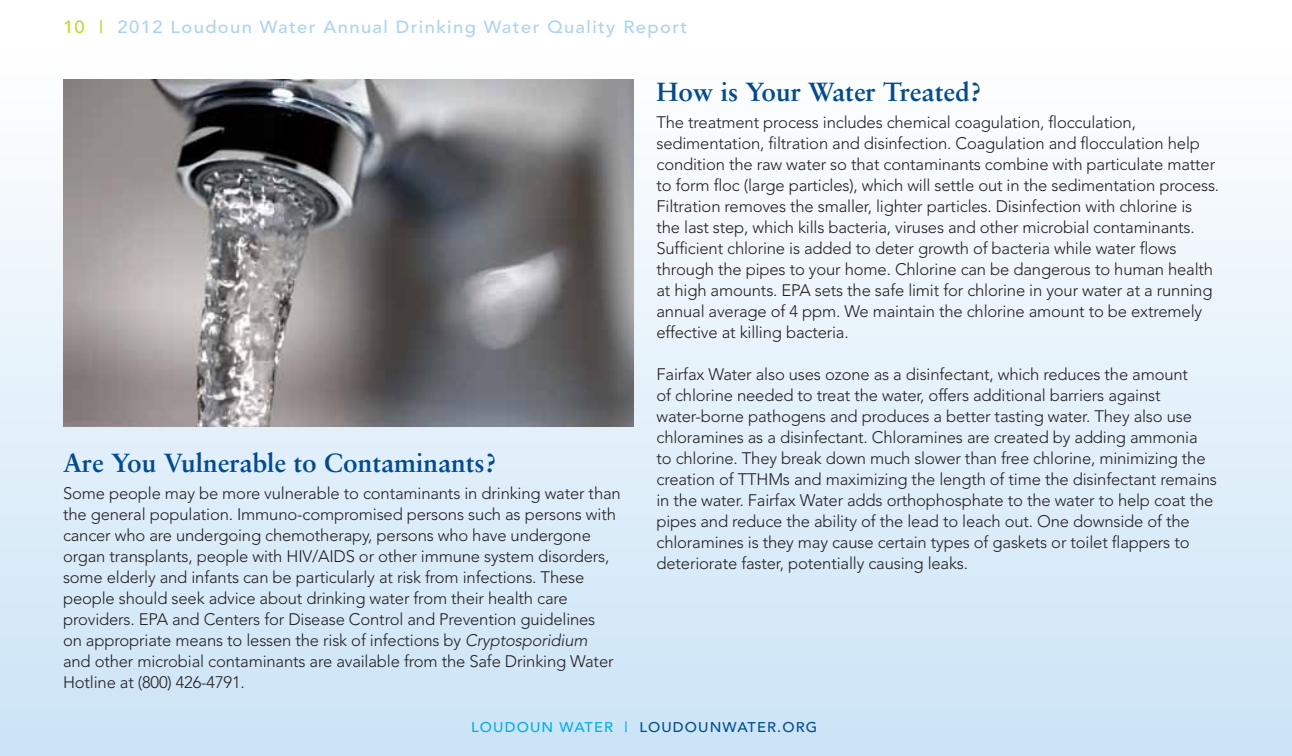
<style>
.page{position:relative;width:1292px;height:756px;background:#fff}
.page>*{position:absolute;margin:0;border:0;box-sizing:border-box;transform-origin:0 0}
.t1{font:700 26.25px "Sabon";color:#004b91}
.t2{font:500 17.5px "Avenir";letter-spacing:.075em;color:#acd4f1;scale:1.05 1}
.t3{font:300 16.62px/21px "Avenir";letter-spacing:-.01em;color:#231f20}
.t4{font:500 14px "Avenir";letter-spacing:.17em;color:#004b91;scale:1.05 1}
.s1{color:#c1d72f}
.s2{font-style:italic}
.s3{color:#00aeef}
</style>
<div class="page">
<div style="left:0;top:52px;width:1292px;height:704px;background:linear-gradient(to bottom,#fefefe,#cbe4f6)"></div>
<hr style="left:1291px;top:52px;width:1px;height:704px;background:#acd4f1">
<img style="left:63px;top:79px;width:571px;height:348px">
<p class="t2" style="left:63px;top:17px;width:596px"><span class="s1">10 |</span> 2012 Loudoun Water Annual Drinking Water Quality Report</p>
<h1 class="t1" style="left:63px;top:447px;width:435px">Are You Vulnerable to Contaminants?</h1>
<p class="t3" style="left:63px;top:483px;width:559px">Some people may be more vulnerable to contaminants in drinking water than the general population. Immuno-compromised persons such as persons with cancer who are undergoing chemotherapy, persons who have undergone organ transplants, people with HIV/AIDS or other immune system disorders, some elderly and infants can be particularly at risk from infections. These people should seek advice about drinking water from their health care providers. EPA and Centers for Disease Control and Prevention guidelines<br>on appropriate means to lessen the risk of infections by <span class="s2">Cryptosporidium<br></span>and other microbial contaminants are available from the Safe Drinking Water Hotline at (800) 426-4791.</p>
<h1 class="t1" style="left:656px;top:76px;width:326px">How is Your Water Treated?</h1>
<p class="t3" style="left:656px;top:112px;width:564px">The treatment process includes chemical coagulation, flocculation, sedimentation, filtration and disinfection. Coagulation and flocculation help condition the raw water so that contaminants combine with particulate matter to form floc (large particles), which will settle out in the sedimentation process.<br>Filtration removes the smaller, lighter particles. Disinfection with chlorine is the last step, which kills bacteria, viruses and other microbial contaminants.<br>Sufficient chlorine is added to deter growth of bacteria while water flows through the pipes to your home. Chlorine can be dangerous to human health at high amounts. EPA sets the safe limit for chlorine in your water at a running annual average of 4 ppm. We maintain the chlorine amount to be extremely effective at killing bacteria.</p>
<p class="t3" style="left:656px;top:364px;width:562px">Fairfax Water also uses ozone as a disinfectant, which reduces the amount<br>of chlorine needed to treat the water, offers additional barriers against water-borne pathogens and produces a better tasting water. They also use chloramines as a disinfectant. Chloramines are created by adding ammonia to chlorine. They break down much slower than free chlorine, minimizing the creation of TTHMs and maximizing the length of time the disinfectant remains in the water. Fairfax Water adds orthophosphate to the water to help coat the pipes and reduce the ability of the lead to leach out. One downside of the chloramines is they may cause certain types of gaskets or toilet flappers to deteriorate faster, potentially causing leaks.</p>
<p class="t4" style="left:471px;top:719px;width:331px"><span class="s3">Loudoun Water |</span> loudounwater.org</p>
</div>
